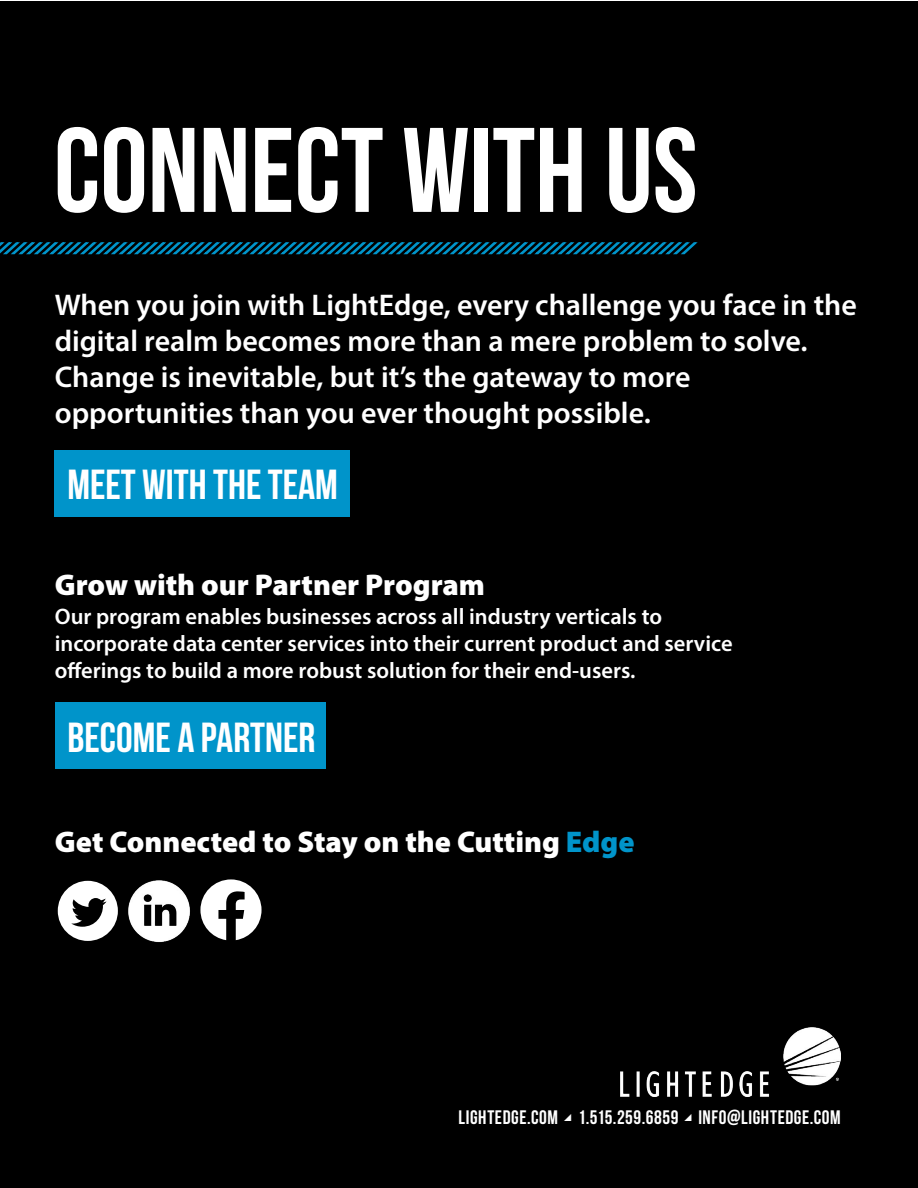
<style>
.page{position:relative;width:918px;height:1188px;background:#fff}
.page>*{position:absolute;margin:0;border:0;box-sizing:border-box;transform-origin:0 0}
.t1{font:700 120px "Bebas Neue";color:#fff}
.t2{font:700 42px "Bebas Neue";color:#fff}
.t3{font:600 30px/36px "Myriad Pro";color:#fff}
.t4{font:900 30px "Myriad Pro";color:#fff}
.t5{font:600 22.5px/27px "Myriad Pro";color:#fff}
.t6{font:700 19.5px "Bebas Neue";letter-spacing:.03em;color:#fff}
.s1{color:#0094ca}
</style>
<div class="page">
<div style="left:0;top:1px;width:917px;height:1186px;background:#000"></div>
<div style="left:55px;top:450px;width:295px;height:67px;background:#0094ca"></div>
<div style="left:55px;top:703px;width:271px;height:66px;background:#0094ca"></div>
<svg style="left:58px;top:881px;width:60px;height:60px"></svg>
<img style="left:128px;top:880px;width:62px;height:63px">
<svg style="left:200px;top:879px;width:62px;height:61px"></svg>
<img style="left:620px;top:1027px;width:221px;height:69px">
<svg style="left:0;top:242px;width:698px;height:13px"></svg>
<h1 class="t1" style="left:54px;top:105px;width:645px">CONNECT WITH US</h1>
<p class="t3" style="left:55px;top:286px;width:804px">When you join with LightEdge, every challenge you face in the digital realm becomes more than a mere problem to solve.<br>Change is inevitable, but it’s the gateway to more opportunities than you ever thought possible.</p>
<h2 class="t2" style="left:67px;top:462px;width:272px">MEET WITH THE TEAM</h2>
<p class="t4" style="left:55px;top:565px;width:432px">Grow with our Partner Program</p>
<p class="t5" style="left:55px;top:602px;width:679px">Our program enables businesses across all industry verticals to incorporate data center services into their current product and service offerings to build a more robust solution for their end-users.</p>
<h2 class="t2" style="left:67px;top:714px;width:250px">BECOME A PARTNER</h2>
<p class="t4" style="left:55px;top:822px;width:581px">Get Connected to Stay on the Cutting <span class="s1">Edge</span></p>
<p class="t6" style="left:459px;top:1107px;width:384px">LIGHTEDGE.COM 1.515.259.6859 INFO@LIGHTEDGE.COM</p>
</div>
